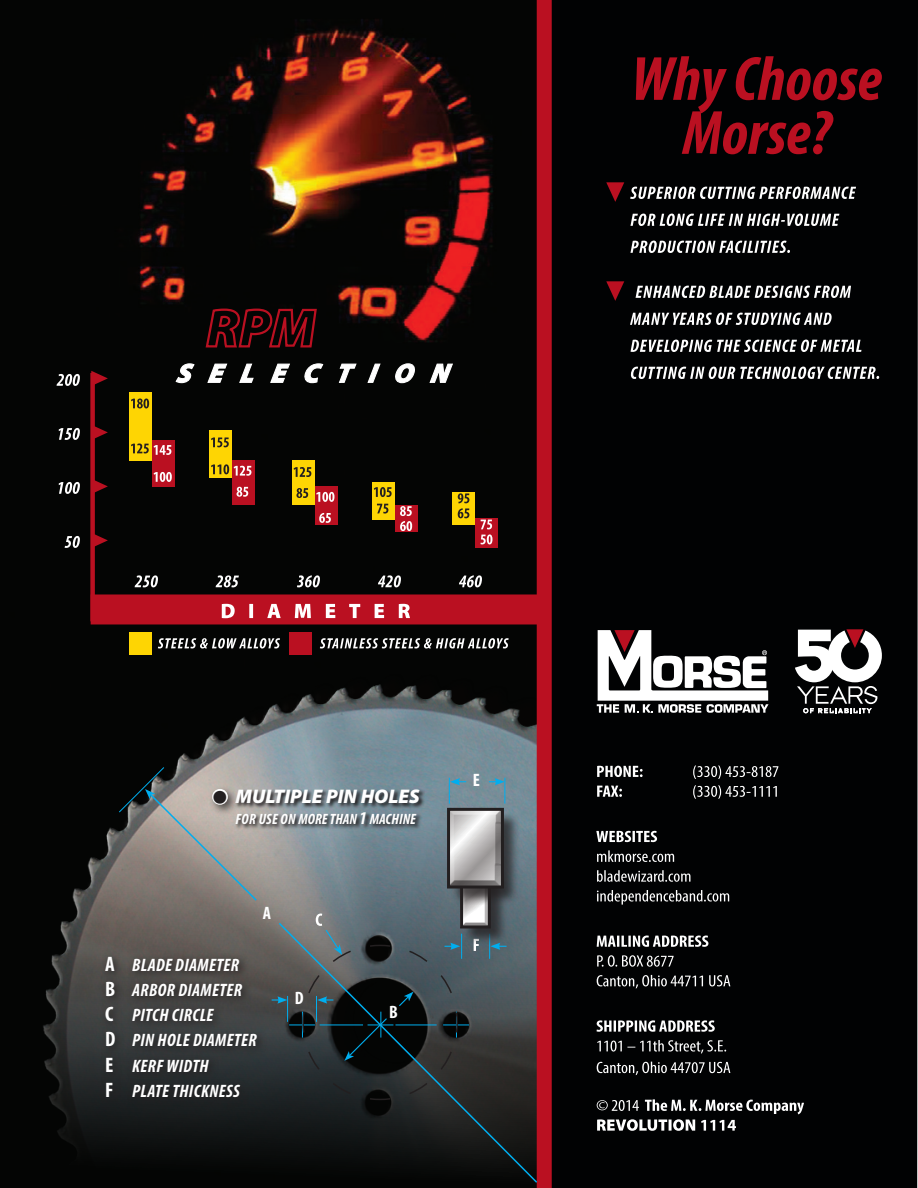
<style>
.page{position:relative;width:918px;height:1188px;background:#fff}
.page>*{position:absolute;margin:0;border:0;box-sizing:border-box;transform-origin:0 0}
.t1{font:900 45px "Myriad Pro";color:#231f20}
.t2{font:italic 900 19.8px "Myriad Pro";color:#fff}
.t3{font:italic 700 condensed 18px "Myriad Pro";letter-spacing:.02em;color:#fff}
.t4{font:700 condensed 18px "Myriad Pro";color:#fff}
.t5{font:italic 700 condensed 15px "Myriad Pro";color:#fff}
.s1{font-size:18px}
.s2{font-style:normal;font-size:21px}
</style>
<div class="page">
<div style="left:552px;top:0;width:366px;height:1188px;background:#010203"></div>
<img style="left:0;top:0;width:537px;height:1188px">
<svg style="left:597px;top:1099px;width:207px;height:32px;background:#404141"></svg>
<svg style="left:597px;top:1062px;width:133px;height:13px;background:#414243"></svg>
<svg style="left:597px;top:1040px;width:129px;height:14px;background:#313233"></svg>
<svg style="left:597px;top:1020px;width:118px;height:12px"></svg>
<svg style="left:597px;top:975px;width:133px;height:13px;background:#3f4041"></svg>
<svg style="left:597px;top:955px;width:77px;height:12px"></svg>
<svg style="left:597px;top:936px;width:111px;height:11px"></svg>
<svg style="left:597px;top:890px;width:132px;height:15px;background:#3c3d3e"></svg>
<svg style="left:597px;top:870px;width:93px;height:12px"></svg>
<svg style="left:597px;top:850px;width:77px;height:12px"></svg>
<svg style="left:596px;top:831px;width:61px;height:11px"></svg>
<svg style="left:597px;top:785px;width:180px;height:14px;background:#28292a"></svg>
<svg style="left:597px;top:766px;width:181px;height:13px;background:#3b3c3d"></svg>
<svg style="left:795px;top:629px;width:87px;height:84px"></svg>
<svg style="left:175px;top:363px;width:279px;height:21px"></svg>
<svg style="left:204px;top:307px;width:114px;height:42px;background:#37080c"></svg>
<div style="left:90px;top:373px;width:5px;height:248px;background:#ba1021"></div>
<div style="left:91px;top:594px;width:460px;height:30px;background:#ba1021"></div>
<div style="left:129px;top:393px;width:23px;height:68px;background:#fed503"></div>
<div style="left:232px;top:461px;width:23px;height:44px;background:#ba1021"></div>
<div style="left:209px;top:431px;width:22px;height:47px;background:#fed503"></div>
<svg style="left:94px;top:533px;width:14px;height:15px"></svg>
<svg style="left:91px;top:371px;width:17px;height:15px"></svg>
<svg style="left:94px;top:425px;width:14px;height:15px"></svg>
<svg style="left:94px;top:479px;width:14px;height:15px"></svg>
<svg style="left:135px;top:575px;width:347px;height:12px;background:#2b2b2a"></svg>
<div style="left:315px;top:487px;width:22px;height:38px;background:#ba1021"></div>
<div style="left:292px;top:461px;width:23px;height:44px;background:#fed503"></div>
<div style="left:395px;top:505px;width:23px;height:27px;background:#ba1021"></div>
<div style="left:372px;top:482px;width:23px;height:38px;background:#fed503"></div>
<div style="left:475px;top:518px;width:23px;height:29px;background:#ba1021"></div>
<div style="left:453px;top:492px;width:22px;height:33px;background:#fed503"></div>
<svg style="left:131px;top:399px;width:18px;height:9px"></svg>
<svg style="left:211px;top:438px;width:18px;height:9px"></svg>
<svg style="left:296px;top:488px;width:12px;height:10px"></svg>
<svg style="left:294px;top:467px;width:17px;height:10px"></svg>
<svg style="left:377px;top:504px;width:11px;height:10px"></svg>
<svg style="left:374px;top:487px;width:18px;height:10px"></svg>
<svg style="left:458px;top:493px;width:11px;height:25px"></svg>
<svg style="left:222px;top:604px;width:188px;height:14px"></svg>
<div style="left:130px;top:633px;width:22px;height:22px;background:#fed503"></div>
<svg style="left:158px;top:638px;width:351px;height:11px"></svg>
<div style="left:289px;top:633px;width:23px;height:22px;background:#ba1021"></div>
<div style="left:32px;top:667px;width:505px;height:521px;background:#040504"></div>
<div style="left:43px;top:673px;width:497px;height:515px;background:#231f20;opacity:.75"></div>
<div style="left:537px;top:0;width:15px;height:1188px;background:#ba1021"></div>
<svg style="left:258px;top:789px;width:167px;height:41px;background:#68737a"></svg>
<svg style="left:118px;top:766px;width:140px;height:136px;background:#898480"></svg>
<svg style="left:277px;top:921px;width:260px;height:263px;background:#212525"></svg>
<svg style="left:100px;top:951px;width:167px;height:156px;background:#383838"></svg>
<svg style="left:489px;top:946px;width:18px;height:13px"></svg>
<svg style="left:65px;top:536px;width:15px;height:12px"></svg>
<svg style="left:59px;top:482px;width:21px;height:12px"></svg>
<svg style="left:59px;top:428px;width:21px;height:12px"></svg>
<svg style="left:57px;top:374px;width:23px;height:12px"></svg>
<svg style="left:631px;top:367px;width:248px;height:12px"></svg>
<svg style="left:631px;top:340px;width:231px;height:12px"></svg>
<svg style="left:630px;top:313px;width:202px;height:12px"></svg>
<svg style="left:636px;top:286px;width:215px;height:12px"></svg>
<svg style="left:606px;top:281px;width:18px;height:20px"></svg>
<svg style="left:630px;top:241px;width:160px;height:12px"></svg>
<svg style="left:630px;top:214px;width:209px;height:12px"></svg>
<svg style="left:630px;top:187px;width:226px;height:12px"></svg>
<svg style="left:606px;top:182px;width:18px;height:20px"></svg>
<svg style="left:636px;top:56px;width:246px;height:98px;background:#3b060c"></svg>
<div style="left:463px;top:867px;width:45px;height:79px;background:#231f20;opacity:.75"></div>
<div style="left:455px;top:863px;width:40px;height:64px;background:#231f20;opacity:.75"></div>
<div style="left:460px;top:881px;width:31px;height:47px;border:3px solid #231f20"></div>
<div style="left:450px;top:811px;width:70px;height:95px;background:#231f20;opacity:.75"></div>
<svg style="left:447px;top:778px;width:58px;height:109px;background:#6c8c9a"></svg>
<div style="left:447px;top:807px;width:57px;height:81px;background:#231f20;opacity:.75"></div>
<div style="left:447px;top:808px;width:57px;height:81px;border:3px solid #231f20"></div>
<div style="left:152px;top:440px;width:22px;height:47px;background:#ba1021"></div>
<svg style="left:154px;top:472px;width:18px;height:10px"></svg>
<svg style="left:131px;top:444px;width:40px;height:11px"></svg>
<svg style="left:237px;top:487px;width:11px;height:10px"></svg>
<svg style="left:211px;top:464px;width:40px;height:12px"></svg>
<svg style="left:319px;top:513px;width:12px;height:10px"></svg>
<svg style="left:316px;top:492px;width:18px;height:10px"></svg>
<svg style="left:400px;top:506px;width:12px;height:25px"></svg>
<svg style="left:480px;top:520px;width:12px;height:24px"></svg>
<svg style="left:272px;top:914px;width:207px;height:187px;background:#364043"></svg>
<svg style="left:597px;top:630px;width:172px;height:83px"></svg>
<p class="t1" style="left:212px;top:768px;width:18px">•</p>
<p class="t2" style="left:236px;top:786px;width:186px">MULTIPLE PIN HOLES</p>
<p class="t5" style="left:236px;top:810px;width:182px">FOR USE ON MORE THAN <span class="s1">1</span> MACHINE</p>
<p class="t4" style="left:263px;top:902px;width:10px">A</p>
<p class="t3" style="left:105px;top:954px;width:135px"><span class="s2">A</span> BLADE DIAMETER</p>
<p class="t3" style="left:105px;top:979px;width:138px"><span class="s2">B</span> ARBOR DIAMETER</p>
<p class="t3" style="left:105px;top:1004px;width:110px"><span class="s2">C</span> PITCH CIRCLE</p>
<p class="t3" style="left:105px;top:1029px;width:153px"><span class="s2">D</span> PIN HOLE DIAMETER</p>
<p class="t3" style="left:105px;top:1054px;width:105px"><span class="s2">E</span> KERF WIDTH</p>
<p class="t3" style="left:105px;top:1080px;width:136px"><span class="s2">F</span> PLATE THICKNESS</p>
<p class="t4" style="left:295px;top:986px;width:10px">D</p>
<p class="t4" style="left:389px;top:1001px;width:10px">B</p>
<p class="t4" style="left:473px;top:769px;width:9px">E</p>
</div>
